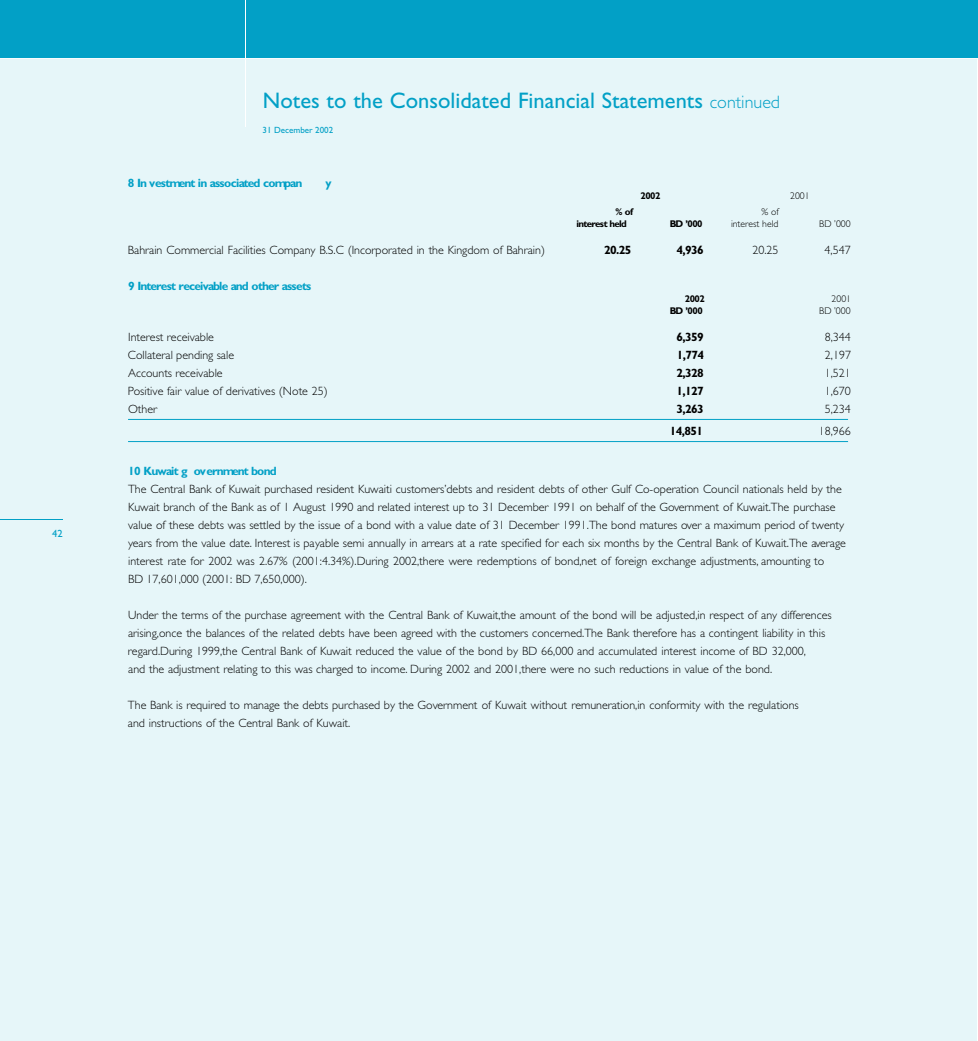
<style>
.page{position:relative;width:978px;height:1041px;background:#fff}
.page>*{position:absolute;margin:0;border:0;box-sizing:border-box;transform-origin:0 0}
.t1{font:22.5px "Gill Sans";color:#02a0c6}
.t2{font:300 12px/18px "Gill Sans";color:#000}
.t3{font:700 12px "Gill Sans";color:#02a0c6}
.t4{font:700 12px "Gill Sans";color:#000}
.t5{font:10.5px "Gill Sans";color:#02a0c6}
.t6{font:700 9.75px "Gill Sans";color:#000}
.t7{font:300 9.75px "Gill Sans";color:#000}
.t8{font:9px "Gill Sans";color:#02a0c6}
.s1{font-weight:300;font-size:18px}
</style>
<div class="page">
<div style="left:0;top:0;width:977px;height:1041px;background:#e6f6f9"></div>
<div style="left:0;top:0;width:978px;height:58px;background:#02a0c6"></div>
<hr style="left:245px;top:0;width:1px;height:126px;background:#fff">
<hr style="left:0;top:519px;width:63px;height:1px;background:#02a0c6">
<hr style="left:128px;top:419px;width:720px;height:1px;background:#02a0c6">
<hr style="left:128px;top:441px;width:720px;height:1px;background:#02a0c6">
<p class="t5" style="left:52px;top:530px;width:12px">42</p>
<h1 class="t1" style="left:263px;top:92px;width:519px">Notes to the Consolidated Financial Statements <span class="s1">continued</span></h1>
<p class="t8" style="left:263px;top:127px;width:72px">31 December 2002</p>
<p class="t3" style="left:128px;top:179px;width:175px">8 In vestment in associated compan</p>
<p class="t3" style="left:325px;top:179px;width:7px">y</p>
<p class="t6" style="left:640px;top:192px;width:21px">2002</p>
<p class="t7" style="left:790px;top:192px;width:21px">2001</p>
<p class="t6" style="left:615px;top:209px;width:19px">% of</p>
<p class="t7" style="left:762px;top:209px;width:19px">% of</p>
<p class="t6" style="left:576px;top:221px;width:51px">interest held</p>
<p class="t6" style="left:670px;top:221px;width:34px">BD ’000</p>
<p class="t7" style="left:731px;top:221px;width:49px">interest held</p>
<p class="t7" style="left:819px;top:221px;width:33px">BD ’000</p>
<p class="t2" style="left:128px;top:242px;width:419px">Bahrain Commercial Facilities Company B.S.C (Incorporated in the Kingdom of Bahrain)</p>
<p class="t4" style="left:604px;top:246px;width:28px">20.25</p>
<p class="t4" style="left:677px;top:246px;width:28px">4,936</p>
<p class="t2" style="left:752px;top:242px;width:28px">20.25</p>
<p class="t2" style="left:825px;top:242px;width:28px">4,547</p>
<p class="t3" style="left:128px;top:282px;width:184px">9 Interest receivable and other assets</p>
<p class="t6" style="left:685px;top:295px;width:21px">2002</p>
<p class="t7" style="left:832px;top:295px;width:21px">2001</p>
<p class="t6" style="left:670px;top:307px;width:34px">BD ’000</p>
<p class="t7" style="left:819px;top:307px;width:33px">BD ’000</p>
<p class="t2" style="left:128px;top:329px;width:87px">Interest receivable</p>
<p class="t4" style="left:677px;top:332px;width:28px">6,359</p>
<p class="t2" style="left:825px;top:329px;width:28px">8,344</p>
<p class="t2" style="left:128px;top:347px;width:108px">Collateral pending sale</p>
<p class="t4" style="left:677px;top:350px;width:28px">1,774</p>
<p class="t2" style="left:825px;top:347px;width:28px">2,197</p>
<p class="t2" style="left:128px;top:365px;width:96px">Accounts receivable</p>
<p class="t4" style="left:677px;top:368px;width:28px">2,328</p>
<p class="t2" style="left:825px;top:365px;width:28px">1,521</p>
<p class="t2" style="left:128px;top:383px;width:201px">Positive fair value of derivatives (Note 25)</p>
<p class="t4" style="left:677px;top:386px;width:28px">1,127</p>
<p class="t2" style="left:825px;top:383px;width:28px">1,670</p>
<p class="t2" style="left:128px;top:401px;width:31px">Other</p>
<p class="t4" style="left:677px;top:404px;width:28px">3,263</p>
<p class="t2" style="left:825px;top:401px;width:28px">5,234</p>
<p class="t4" style="left:670px;top:426px;width:34px">14,851</p>
<p class="t2" style="left:819px;top:423px;width:34px">18,966</p>
<p class="t3" style="left:128px;top:467px;width:149px">10 Kuwait g overnment bond</p>
<p class="t2" style="left:128px;top:481px;width:719px">The Central Bank of Kuwait purchased resident Kuwaiti customers’debts and resident debts of other Gulf Co-operation Council nationals held by the Kuwait branch of the Bank as of 1 August 1990 and related interest up to 31 December 1991 on behalf of the Government of Kuwait.The purchase value of these debts was settled by the issue of a bond with a value date of 31 December 1991.The bond matures over a maximum period of twenty years from the value date. Interest is payable semi annually in arrears at a rate specified for each six months by the Central Bank of Kuwait.The average interest rate for 2002 was 2.67% (2001:4.34%).During 2002,there were redemptions of bond,net of foreign exchange adjustments, amounting to<br>BD 17,601,000 (2001: BD 7,650,000).</p>
<p class="t2" style="left:128px;top:607px;width:705px">Under the terms of the purchase agreement with the Central Bank of Kuwait,the amount of the bond will be adjusted,in respect of any differences arising,once the balances of the related debts have been agreed with the customers concerned.The Bank therefore has a contingent liability in this regard.During 1999,the Central Bank of Kuwait reduced the value of the bond by BD 66,000 and accumulated interest income of BD 32,000,<br>and the adjustment relating to this was charged to income. During 2002 and 2001,there were no such reductions in value of the bond.</p>
<p class="t2" style="left:128px;top:697px;width:672px">The Bank is required to manage the debts purchased by the Government of Kuwait without remuneration,in conformity with the regulations and instructions of the Central Bank of Kuwait.</p>
</div>
